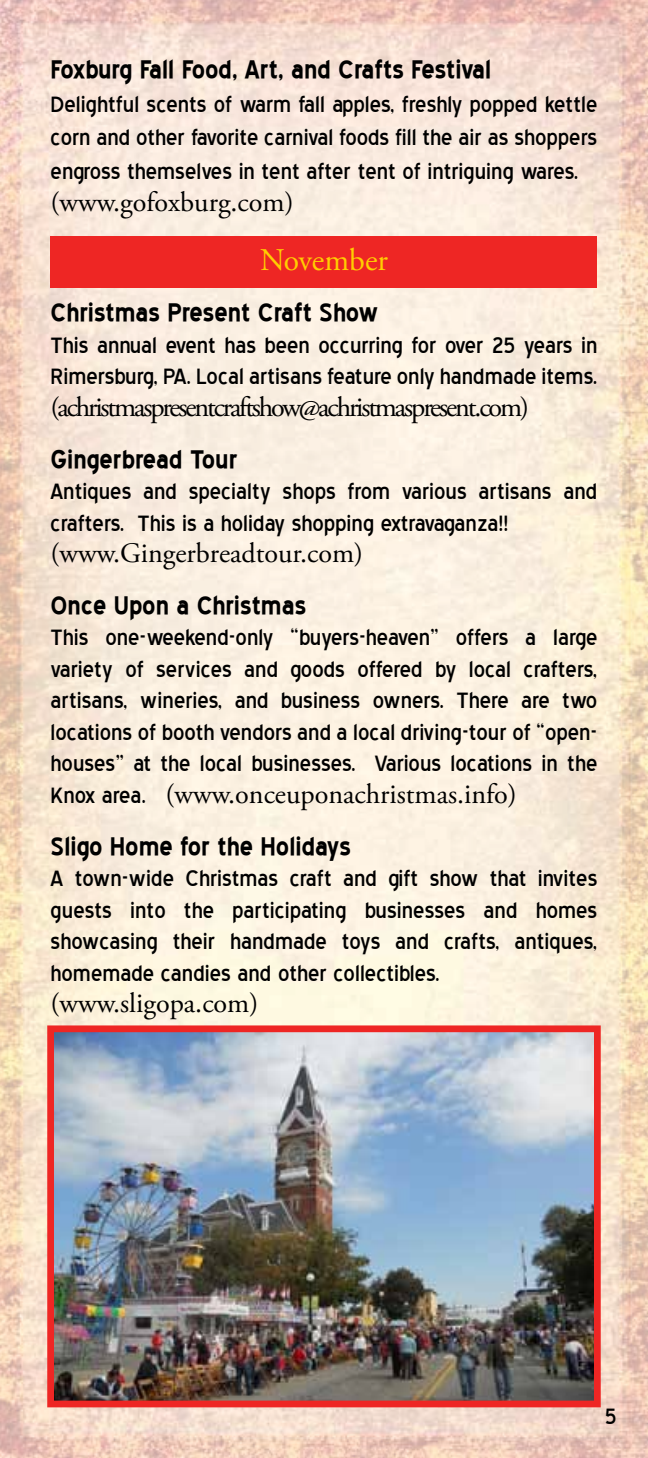
<style>
.page{position:relative;width:648px;height:1458px;background:#fff}
.page>*{position:absolute;margin:0;border:0;box-sizing:border-box;transform-origin:0 0}
.t1{font:700 31.5px "Blue Highway";color:#000}
.t2{font:31.5px "Adobe Garamond Pro";color:#ffce01}
.t3{font:28.12px/31.5px "Blue Highway";color:#000;text-align:justify}
.t4{font:28.12px "Adobe Garamond Pro";color:#000}
.t5{font:28.12px "Adobe Garamond Pro";letter-spacing:-.075em;color:#000}
.s1{font-family:"Blue Highway"}
</style>
<div class="page">
<img style="left:0;top:0;width:648px;height:1458px">
<img style="left:55px;top:1033px;width:538px;height:366px">
<div style="left:47px;top:1025px;width:554px;height:382px;border:7px solid #ee2624"></div>
<div style="left:51px;top:236px;width:546px;height:52px;background:#ee2624"></div>
<p class="t1" style="left:51px;top:55px;width:442px">Foxburg Fall Food, Art, and Crafts Festival</p>
<p class="t3" style="left:51px;top:87px;width:548px;line-height:33.8px">Delightful scents of warm fall apples, freshly popped kettle corn and other favorite carnival foods fill the air as shoppers engross themselves in tent after tent of intriguing wares.</p>
<p class="t4" style="left:51px;top:185px;width:245px">(www.gofoxburg.com)</p>
<p class="t2" style="left:260px;top:241px;width:129px">November</p>
<p class="t1" style="left:51px;top:298px;width:330px">Christmas Present Craft Show</p>
<p class="t3" style="left:51px;top:330px;width:548px">This annual event has been occurring for over 25 years in<br>Rimersburg, PA. Local artisans feature only handmade items.</p>
<p class="t5" style="left:51px;top:390px;width:480px">(achristmaspresentcraftshow@achristmaspresent.com)</p>
<p class="t1" style="left:51px;top:444px;width:189px">Gingerbread Tour</p>
<p class="t3" style="left:51px;top:476px;width:548px">Antiques and specialty shops from various artisans and crafters. This is a holiday shopping extravaganza!!</p>
<p class="t4" style="left:51px;top:536px;width:314px">(www.Gingerbreadtour.com)</p>
<p class="t1" style="left:51px;top:591px;width:257px">Once Upon a Christmas</p>
<p class="t3" style="left:51px;top:622px;width:548px">This one-weekend-only “buyers-heaven” offers a large variety of services and goods offered by local crafters, artisans, wineries, and business owners. There are two locations of booth vendors and a local driving-tour of “open&shy;houses” at the local businesses. Various locations in the</p>
<p class="t4" style="left:51px;top:777px;width:468px"><span class="s1">Knox area.</span> (www.onceuponachristmas.info)</p>
<p class="t1" style="left:51px;top:831px;width:302px">Sligo Home for the Holidays</p>
<p class="t3" style="left:51px;top:863px;width:548px">A town-wide Christmas craft and gift show that invites guests into the participating businesses and homes showcasing their handmade toys and crafts, antiques, homemade candies and other collectibles.</p>
<p class="t4" style="left:51px;top:986px;width:209px">(www.sligopa.com)</p>
<p class="t3" style="left:605px;top:1401px;width:13px">5</p>
</div>
